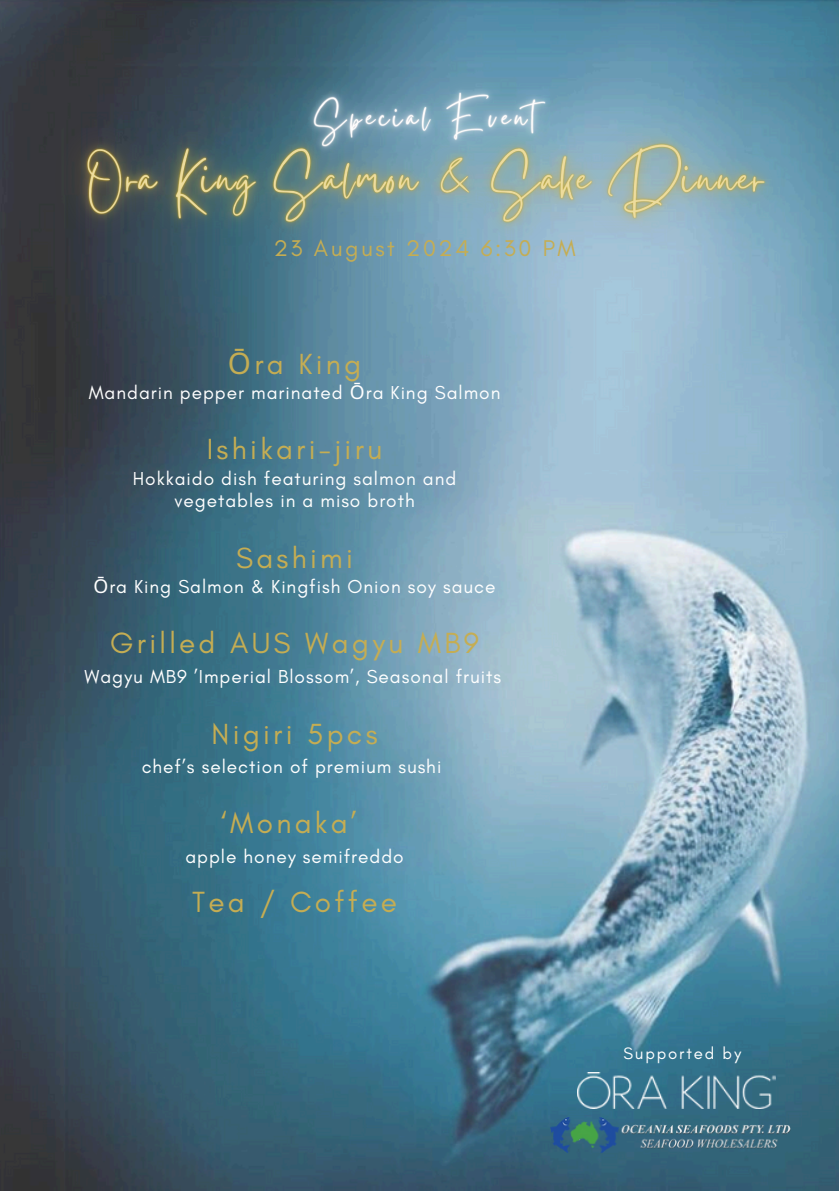
<style>
.page{position:relative;width:839px;height:1191px;background:#fff}
.page>*{position:absolute;margin:0;border:0;box-sizing:border-box;transform-origin:0 0}
.t1{font:29.6px "Glacial Indifference";letter-spacing:.11em;color:#c5ad53}
.t2{font:23.2px "Glacial Indifference";letter-spacing:.11em;color:#c5ad53}
.t3{font:19px/22.2px "Glacial Indifference";letter-spacing:.05em;color:#fff;text-align:center}
.t4{font:16.8px "Glacial Indifference";letter-spacing:.11em;color:#fff}
.s1{font-family:"Noto Sans"}
</style>
<div class="page">
<img style="left:0;top:0;width:838px;height:1190px">
<img style="left:577px;top:1073px;width:198px;height:36px">
<img style="left:551px;top:1118px;width:250px;height:36px">
<img style="left:271px;top:45px;width:317px;height:26px">
<img style="left:24px;top:71px;width:806px;height:228px">
<p class="t2" style="left:274px;top:234px;width:303px">23 August 2024 6:30 PM</p>
<h3 class="t1" style="left:228px;top:346px;width:135px"><span class="s1">Ō</span>ra King</h3>
<p class="t3" style="left:89px;top:381px;width:413px">Mandarin pepper marinated <span class="s1">Ō</span>ra King Salmon</p>
<h3 class="t1" style="left:207px;top:431px;width:177px">Ishikari-jiru</h3>
<p class="t3" style="left:133px;top:467px;width:325px">Hokkaido dish featuring salmon and vegetables in a miso broth</p>
<h3 class="t1" style="left:236px;top:539px;width:118px">Sashimi</h3>
<p class="t3" style="left:93px;top:575px;width:403px"><span class="s1">Ō</span>ra King Salmon &amp; Kingfish Onion soy sauce</p>
<h3 class="t1" style="left:110px;top:625px;width:370px">Grilled AUS Wagyu MB9</h3>
<p class="t3" style="left:84px;top:665px;width:418px">Wagyu MB9 ’Imperial Blossom’, Seasonal fruits</p>
<h3 class="t1" style="left:211px;top:715px;width:167px">Nigiri 5pcs</h3>
<p class="t3" style="left:142px;top:755px;width:301px">chef’s selection of premium sushi</p>
<p class="t1" style="left:221px;top:805px;width:138px">‘Monaka’</p>
<p class="t3" style="left:185px;top:845px;width:220px">apple honey semifreddo</p>
<h3 class="t1" style="left:192px;top:884px;width:206px">Tea / Coffee</h3>
<p class="t4" style="left:623px;top:1044px;width:119px">Supported by</p>
</div>
